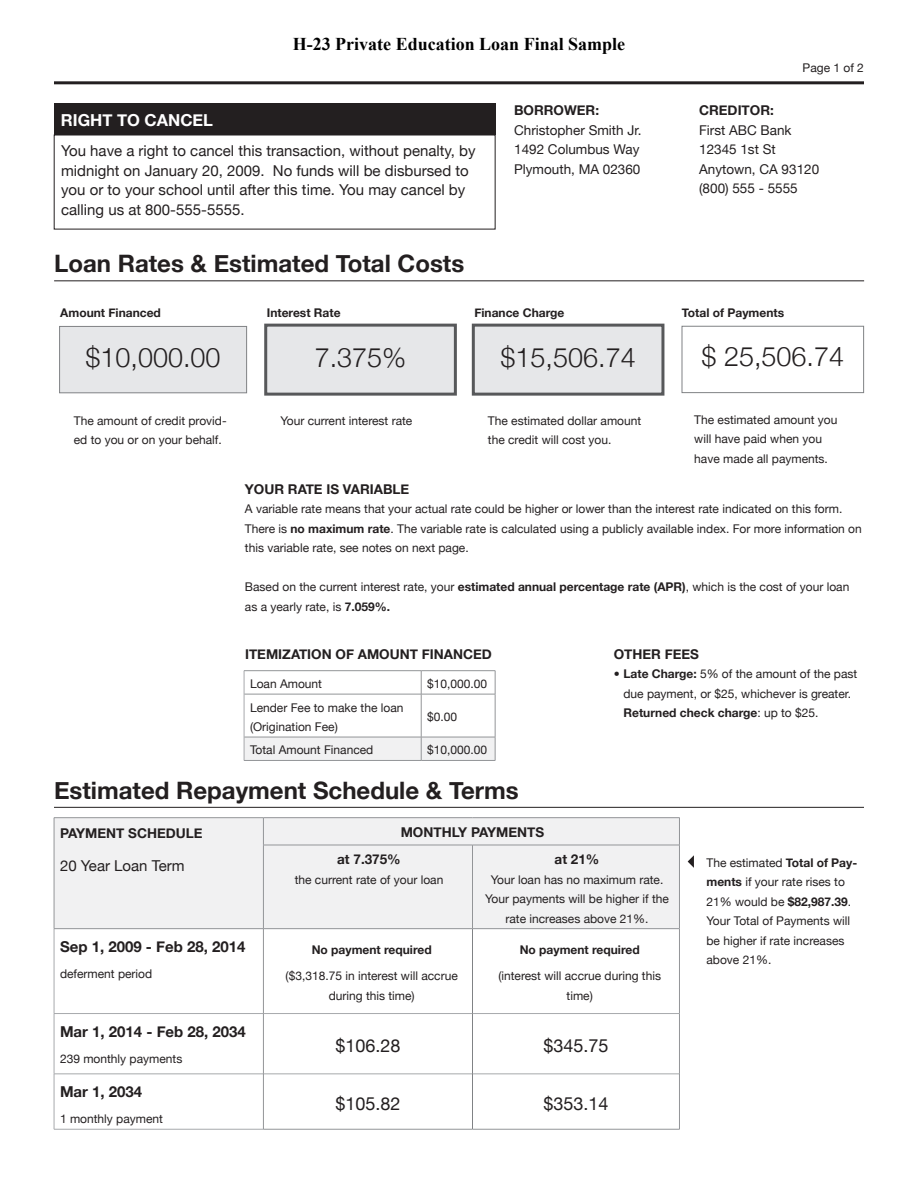
<style>
.page{position:relative;width:918px;height:1188px;background:#fff}
.page>*{position:absolute;margin:0;border:0;box-sizing:border-box;transform-origin:0 0}
.t1{font:300 27px "Helvetica Neue";color:#231f20}
.t2{font:700 24px "Helvetica Neue";color:#231f20}
.t3{font:700 18px "Times New Roman";color:#000}
.t4{font:18px "Helvetica Neue";color:#231f20}
.t5{font:700 16.5px "Helvetica Neue";color:#fff}
.t6{font:15px/19.5px "Helvetica Neue";color:#231f20}
.t7{font:700 15px "Helvetica Neue";color:#231f20}
.t8{font:700 13.5px "Helvetica Neue";color:#231f20}
.t9{font:13.5px/19.5px "Helvetica Neue";color:#231f20}
.t10{font:12px/19.5px "Helvetica Neue";color:#231f20}
.t11{font:700 12px "Helvetica Neue";color:#231f20}
.s1{font-weight:700}
</style>
<div class="page">
<hr style="left:54px;top:81px;width:810px;height:3px;background:#231f20">
<hr style="left:54px;top:281px;width:810px;height:1px;background:#231f20">
<hr style="left:54px;top:807px;width:810px;height:1px;background:#231f20">
<div style="left:244px;top:737px;width:177px;height:23px;background:#f1f1f2"></div>
<div style="left:421px;top:737px;width:74px;height:23px;background:#f1f1f2"></div>
<hr style="left:244px;top:670px;width:177px;height:1px;background:#939598">
<hr style="left:421px;top:670px;width:74px;height:1px;background:#939598">
<svg style="left:495px;top:671px;width:1px;height:23px"></svg>
<hr style="left:244px;top:694px;width:177px;height:1px;background:#939598">
<hr style="left:421px;top:694px;width:74px;height:1px;background:#939598">
<hr style="left:495px;top:694px;width:1px;height:43px;background:#939598">
<hr style="left:244px;top:737px;width:177px;height:1px;background:#939598">
<hr style="left:421px;top:737px;width:74px;height:1px;background:#939598">
<svg style="left:495px;top:737px;width:1px;height:23px"></svg>
<hr style="left:244px;top:760px;width:177px;height:1px;background:#939598">
<hr style="left:421px;top:760px;width:74px;height:1px;background:#939598">
<svg style="left:421px;top:671px;width:1px;height:23px"></svg>
<hr style="left:421px;top:694px;width:1px;height:43px;background:#939598">
<svg style="left:421px;top:737px;width:1px;height:23px"></svg>
<svg style="left:244px;top:671px;width:1px;height:23px"></svg>
<hr style="left:244px;top:694px;width:1px;height:43px;background:#a7a9ac">
<svg style="left:244px;top:737px;width:1px;height:23px"></svg>
<div style="left:54px;top:818px;width:209px;height:111px;background:#f1f1f2"></div>
<div style="left:263px;top:818px;width:416px;height:27px;background:#f1f1f2"></div>
<div style="left:263px;top:845px;width:209px;height:84px;background:#f1f1f2"></div>
<div style="left:472px;top:845px;width:207px;height:84px;background:#f1f1f2"></div>
<hr style="left:263px;top:817px;width:210px;height:1px;background:#939598">
<hr style="left:472px;top:817px;width:208px;height:1px;background:#939598">
<svg style="left:679px;top:818px;width:1px;height:27px"></svg>
<hr style="left:472px;top:845px;width:1px;height:83px;background:#939598">
<hr style="left:54px;top:817px;width:209px;height:1px;background:#939598">
<svg style="left:54px;top:818px;width:1px;height:27px"></svg>
<svg style="left:263px;top:818px;width:1px;height:27px"></svg>
<hr style="left:54px;top:845px;width:1px;height:83px;background:#939598">
<hr style="left:54px;top:928px;width:209px;height:1px;background:#939598">
<hr style="left:54px;top:929px;width:1px;height:84px;background:#a7a9ac">
<hr style="left:54px;top:1013px;width:209px;height:1px;background:#a7a9ac">
<hr style="left:54px;top:1014px;width:1px;height:60px;background:#a7a9ac">
<hr style="left:264px;top:1013px;width:208px;height:1px;background:#a7a9ac">
<hr style="left:473px;top:1013px;width:206px;height:1px;background:#a7a9ac">
<hr style="left:54px;top:1074px;width:209px;height:1px;background:#a7a9ac">
<hr style="left:54px;top:1074px;width:1px;height:55px;background:#a7a9ac">
<hr style="left:264px;top:1074px;width:208px;height:1px;background:#a7a9ac">
<hr style="left:473px;top:1074px;width:206px;height:1px;background:#a7a9ac">
<hr style="left:54px;top:1129px;width:209px;height:1px;background:#a7a9ac">
<hr style="left:472px;top:929px;width:1px;height:85px;background:#808285">
<hr style="left:472px;top:1014px;width:1px;height:60px;background:#808285">
<hr style="left:472px;top:1074px;width:1px;height:55px;background:#808285">
<hr style="left:263px;top:845px;width:210px;height:1px;background:#939598">
<hr style="left:263px;top:845px;width:1px;height:83px;background:#939598">
<hr style="left:472px;top:845px;width:208px;height:1px;background:#939598">
<hr style="left:679px;top:845px;width:1px;height:83px;background:#939598">
<hr style="left:263px;top:928px;width:210px;height:1px;background:#939598">
<hr style="left:472px;top:928px;width:208px;height:1px;background:#939598">
<hr style="left:263px;top:929px;width:1px;height:85px;background:#939598">
<hr style="left:679px;top:929px;width:1px;height:85px;background:#939598">
<hr style="left:263px;top:1014px;width:1px;height:60px;background:#939598">
<hr style="left:679px;top:1014px;width:1px;height:60px;background:#939598">
<hr style="left:263px;top:1074px;width:1px;height:55px;background:#939598">
<hr style="left:679px;top:1074px;width:1px;height:55px;background:#939598">
<hr style="left:263px;top:1129px;width:210px;height:1px;background:#939598">
<hr style="left:472px;top:1129px;width:208px;height:1px;background:#939598">
<div style="left:54px;top:104px;width:441px;height:31px;background:#231f20"></div>
<div style="left:59px;top:326px;width:188px;height:67px;background:#e6e7e9"></div>
<svg style="left:264px;top:323px;width:193px;height:73px;background:#d6d7d9"></svg>
<svg style="left:471px;top:323px;width:194px;height:73px;background:#d6d7d9"></svg>
<svg style="left:681px;top:325px;width:183px;height:68px"></svg>
<svg style="left:688px;top:855px;width:6px;height:13px"></svg>
<h3 class="t3" style="left:293px;top:32px;width:334px">H-23 Private Education Loan Final Sample</h3>
<h3 class="t5" style="left:61px;top:110px;width:154px">RIGHT TO CANCEL</h3>
<p class="t6" style="left:61px;top:141px;width:416px">You have a right to cancel this transaction, without penalty, by midnight on January 20, 2009. No funds will be disbursed to you or to your school until after this time. You may cancel by calling us at 800-555-5555.</p>
<h3 class="t8" style="left:514px;top:102px;width:86px">BORROWER:</h3>
<p class="t9" style="left:514px;top:120px;width:129px">Christopher Smith Jr.<br>1492 Columbus Way<br>Plymouth, MA 02360</p>
<h2 class="t2" style="left:54px;top:249px;width:412px">Loan Rates &amp; Estimated Total Costs</h2>
<h3 class="t11" style="left:60px;top:305px;width:102px">Amount Financed</h3>
<p class="t1" style="left:86px;top:341px;width:137px">$10,000.00</p>
<h3 class="t11" style="left:267px;top:305px;width:75px">Interest Rate</h3>
<p class="t1" style="left:315px;top:341px;width:93px">7.375%</p>
<h3 class="t11" style="left:474px;top:305px;width:91px">Finance Charge</h3>
<p class="t1" style="left:501px;top:341px;width:137px">$15,506.74</p>
<p class="t10" style="left:74px;top:410px;width:154px">The amount of credit provid&shy;ed to you or on your behalf.</p>
<p class="t10" style="left:280px;top:410px;width:134px">Your current interest rate</p>
<p class="t10" style="left:488px;top:410px;width:155px">The estimated dollar amount the credit will cost you.</p>
<p class="t10" style="left:803px;top:57px;width:63px">Page 1 of 2</p>
<h3 class="t8" style="left:699px;top:102px;width:76px">CREDITOR:</h3>
<p class="t9" style="left:699px;top:120px;width:122px">First ABC Bank<br>12345 1st St<br>Anytown, CA 93120 (800) 555 - 5555</p>
<h3 class="t11" style="left:682px;top:305px;width:104px">Total of Payments</h3>
<p class="t1" style="left:702px;top:340px;width:144px">$ 25,506.74</p>
<p class="t10" style="left:694px;top:410px;width:145px">The estimated amount you will have paid when you have made all payments.</p>
<h3 class="t8" style="left:245px;top:480px;width:166px">YOUR RATE IS VARIABLE</h3>
<p class="t10" style="left:245px;top:499px;width:618px">A variable rate means that your actual rate could be higher or lower than the interest rate indicated on this form.<br>There is <span class="s1">no maximum rate</span>. The variable rate is calculated using a publicly available index. For more information on this variable rate, see notes on next page.</p>
<p class="t10" style="left:245px;top:577px;width:606px">Based on the current interest rate, your <span class="s1">estimated annual percentage rate (APR)</span>, which is the cost of your loan as a yearly rate, is <span class="s1">7.059%.</span></p>
<h3 class="t8" style="left:245px;top:646px;width:248px">ITEMIZATION OF AMOUNT FINANCED</h3>
<p class="t10" style="left:250px;top:674px;width:74px">Loan Amount</p>
<p class="t10" style="left:427px;top:674px;width:62px">$10,000.00</p>
<p class="t10" style="left:250px;top:697px;width:155px">Lender Fee to make the loan (Origination Fee)</p>
<p class="t10" style="left:427px;top:707px;width:32px">$0.00</p>
<p class="t10" style="left:250px;top:740px;width:125px">Total Amount Financed</p>
<p class="t10" style="left:427px;top:740px;width:62px">$10,000.00</p>
<h3 class="t8" style="left:614px;top:646px;width:87px">OTHER FEES</h3>
<p class="t10" style="left:623px;top:664px;width:235px;text-indent:-10px"><span class="s1">• Late Charge:</span> 5% of the amount of the past due payment, or $25, whichever is greater.<br><span class="s1">Returned check charge</span>: up to $25.</p>
<h2 class="t2" style="left:54px;top:775px;width:466px">Estimated Repayment Schedule &amp; Terms</h2>
<p class="t8" style="left:60px;top:825px;width:144px">PAYMENT SCHEDULE</p>
<p class="t8" style="left:401px;top:824px;width:145px">MONTHLY PAYMENTS</p>
<p class="t6" style="left:60px;top:856px;width:126px">20 Year Loan Term</p>
<p class="t8" style="left:337px;top:851px;width:65px">at 7.375%</p>
<p class="t10" style="left:295px;top:869px;width:150px">the current rate of your loan</p>
<p class="t8" style="left:555px;top:851px;width:46px">at 21%</p>
<p class="t10" style="left:485px;top:869px;width:185px;text-align:center">Your loan has no maximum rate.<br>Your payments will be higher if the rate increases above 21%.</p>
<p class="t7" style="left:60px;top:937px;width:187px">Sep 1, 2009 - Feb 28, 2014</p>
<p class="t10" style="left:60px;top:964px;width:94px">deferment period</p>
<p class="t7" style="left:60px;top:1022px;width:187px">Mar 1, 2014 - Feb 28, 2034</p>
<p class="t10" style="left:60px;top:1049px;width:124px">239 monthly payments</p>
<p class="t7" style="left:60px;top:1082px;width:84px">Mar 1, 2034</p>
<p class="t10" style="left:60px;top:1109px;width:104px">1 monthly payment</p>
<p class="t10" style="left:286px;top:937px;width:174px;line-height:26.2px;text-align:center"><span class="s1">No payment required </span>($3,318.75 in interest will accrue</p>
<p class="t10" style="left:329px;top:986px;width:88px">during this time)</p>
<p class="t10" style="left:498px;top:937px;width:164px;line-height:26.2px;text-align:center"><span class="s1">No payment required </span>(interest will accrue during this</p>
<p class="t10" style="left:567px;top:986px;width:28px">time)</p>
<p class="t4" style="left:335px;top:1035px;width:67px">$106.28</p>
<p class="t4" style="left:543px;top:1035px;width:67px">$345.75</p>
<p class="t4" style="left:335px;top:1093px;width:67px">$105.82</p>
<p class="t4" style="left:543px;top:1093px;width:67px">$353.14</p>
<p class="t10" style="left:707px;top:853px;width:152px">The estimated <span class="s1">Total of Pay&shy;ments</span> if your rate rises to<br>21% would be <span class="s1">$82,987.39</span>.<br>Your Total of Payments will be higher if rate increases above 21%.</p>
</div>
